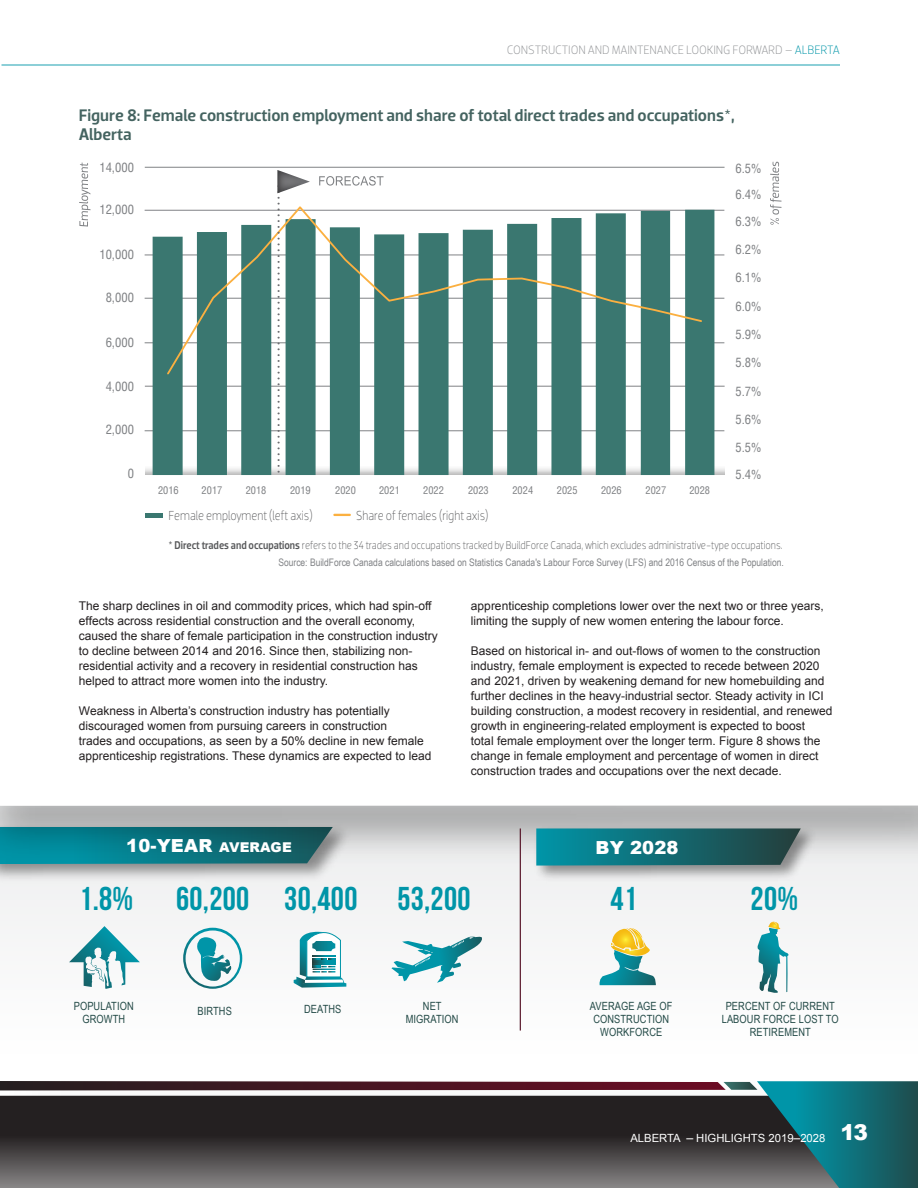
<style>
.page{position:relative;width:918px;height:1188px;background:#fff}
.page>*{position:absolute;margin:0;border:0;box-sizing:border-box;transform-origin:0 0}
.t1{font:33px "Bebas Neue";letter-spacing:.01em;color:#0095a8}
.t2{font:900 18px "Arial";letter-spacing:.01em;color:#fff}
.t3{font:500 16.95px/19.2px "Dobra";letter-spacing:-.005em;color:#446360}
.t4{font:300 13.35px "Dobra";letter-spacing:-.005em;color:#58595b;scale:.89 1}
.t5{font:condensed 12.6px/26.7px "Helvetica";color:#808285}
.t6{font:300 12.3px "Dobra";letter-spacing:-.01em;color:#919396}
.t7{font:12px/15px "Arial";color:#231f20}
.t8{font:300 11.4px "Dobra";letter-spacing:-.005em;color:#58595b;scale:.89 1}
.t9{font:11.25px/12.8px "Arial Narrow";letter-spacing:.01em;color:#224946;text-align:center}
.t10{font:11.25px "Arial";color:#fff}
.t11{font:10.35px "Arial Narrow";color:#808285}
.t12{font:condensed 10.35px "Helvetica";color:#808285}
.s1{color:#0095a8}
.s2{font-weight:500}
.s3{font-size:13.5px}
.s4{font-size:12.3px}
</style>
<div class="page">
<div style="left:0;top:778px;width:918px;height:319px;background:#fafafa"></div>
<img style="left:0;top:806px;width:918px;height:73px">
<svg style="left:157px;top:805px;width:761px;height:1px"></svg>
<div style="left:0;top:748px;width:918px;height:56px;background:#fff"></div>
<img style="left:531px;top:821px;width:292px;height:60px">
<svg style="left:536px;top:828px;width:265px;height:38px;background:#1c6f77"></svg>
<hr style="left:520px;top:828px;width:1px;height:203px;background:#fff">
<svg style="left:391px;top:936px;width:91px;height:47px"></svg>
<svg style="left:294px;top:931px;width:52px;height:57px"></svg>
<svg style="left:183px;top:928px;width:59px;height:61px"></svg>
<svg style="left:757px;top:921px;width:32px;height:72px"></svg>
<svg style="left:599px;top:928px;width:57px;height:57px"></svg>
<svg style="left:69px;top:926px;width:71px;height:63px"></svg>
<svg style="left:0;top:1081px;width:918px;height:107px;background:#444b4d"></svg>
<hr style="left:2px;top:64px;width:838px;height:2px;background:#0095a8">
<svg style="left:333px;top:514px;width:18px;height:2px"></svg>
<hr style="left:145px;top:513px;width:17px;height:4px;background:#3a7770">
<img style="left:145px;top:462px;width:580px;height:13px">
<hr style="left:145px;top:255px;width:579px;height:1px;background:#808285">
<hr style="left:145px;top:298px;width:579px;height:1px;background:#808285">
<hr style="left:145px;top:386px;width:580px;height:1px;background:#808285">
<hr style="left:145px;top:431px;width:579px;height:1px;background:#808285">
<hr style="left:145px;top:343px;width:579px;height:1px;background:#808285">
<hr style="left:145px;top:210px;width:579px;height:1px;background:#808285">
<hr style="left:145px;top:167px;width:580px;height:1px;background:#808285">
<svg style="left:153px;top:210px;width:561px;height:265px;fill:#3a7770"></svg>
<svg style="left:165px;top:209px;width:538px;height:167px"></svg>
<svg style="left:319px;top:176px;width:65px;height:10px"></svg>
<svg style="left:277px;top:170px;width:33px;height:303px"></svg>
<svg style="left:79px;top:163px;width:12px;height:64px"></svg>
<svg style="left:770px;top:162px;width:11px;height:63px"></svg>
<p class="t6" style="left:507px;top:42px;width:335px">CONSTRUCTION AND MAINTENANCE LOOKING FORWARD – <span class="s1">ALBERTA</span></p>
<h3 class="t3" style="left:79px;top:106px;width:658px">Figure 8: Female construction employment and share of total direct trades and occupations*,<br>Alberta</h3>
<p class="t5" style="left:99px;top:153px;width:36px">14,000</p>
<p class="t5" style="left:99px;top:196px;width:36px">12,000</p>
<p class="t5" style="left:99px;top:241px;width:36px">10,000</p>
<p class="t5" style="left:106px;top:284px;width:30px">8,000</p>
<p class="t5" style="left:106px;top:329px;width:30px">6,000</p>
<p class="t5" style="left:106px;top:372px;width:30px">4,000</p>
<p class="t5" style="left:106px;top:416px;width:30px">2,000</p>
<p class="t5" style="left:128px;top:460px;width:8px">0</p>
<p class="t5" style="left:736px;top:154px;width:28px">6.5%<br>6.4%</p>
<p class="t5" style="left:736px;top:208px;width:28px">6.3%</p>
<p class="t5" style="left:736px;top:236px;width:28px">6.2%</p>
<p class="t5" style="left:736px;top:264px;width:28px">6.1%</p>
<p class="t5" style="left:736px;top:292px;width:28px">6.0%</p>
<p class="t5" style="left:736px;top:321px;width:28px">5.9%</p>
<p class="t5" style="left:736px;top:349px;width:28px">5.8%</p>
<p class="t5" style="left:736px;top:378px;width:28px">5.7%</p>
<p class="t5" style="left:736px;top:405px;width:28px">5.6%</p>
<p class="t5" style="left:736px;top:434px;width:28px">5.5%</p>
<p class="t5" style="left:736px;top:461px;width:28px">5.4%</p>
<p class="t12" style="left:158px;top:484px;width:22px">2016</p>
<p class="t12" style="left:202px;top:484px;width:22px">2017</p>
<p class="t12" style="left:246px;top:484px;width:22px">2018</p>
<p class="t12" style="left:290px;top:484px;width:22px">2019</p>
<p class="t12" style="left:335px;top:484px;width:22px">2020</p>
<p class="t12" style="left:379px;top:484px;width:22px">2021</p>
<p class="t12" style="left:423px;top:484px;width:22px">2022</p>
<p class="t12" style="left:468px;top:484px;width:22px">2023</p>
<p class="t12" style="left:512px;top:484px;width:22px">2024</p>
<p class="t12" style="left:557px;top:484px;width:22px">2025</p>
<p class="t12" style="left:601px;top:484px;width:22px">2026</p>
<p class="t12" style="left:646px;top:484px;width:22px">2027</p>
<p class="t12" style="left:689px;top:484px;width:22px">2028</p>
<p class="t4" style="left:356px;top:507px;width:150px">Share of females (right axis)</p>
<p class="t4" style="left:169px;top:507px;width:164px">Female employment (left axis)</p>
<p class="t11" style="left:278px;top:555px;width:507px">Source: BuildForce Canada calculations based on Statistics Canada's Labour Force Survey (LFS) and 2016 Census of the Population.</p>
<p class="t8" style="left:169px;top:538px;width:692px"><span class="s2">* Direct trades and occupations</span> refers to the 34 trades and occupations tracked by BuildForce Canada, which excludes administrative-type occupations.</p>
<p class="t7" style="left:79px;top:599px;width:360px">The sharp declines in oil and commodity prices, which had spin-off effects across residential construction and the overall economy, caused the share of female participation in the construction industry to decline between 2014 and 2016. Since then, stabilizing non&shy;residential activity and a recovery in residential construction has helped to attract more women into the industry.</p>
<p class="t7" style="left:79px;top:704px;width:354px">Weakness in Alberta’s construction industry has potentially discouraged women from pursuing careers in construction<br>trades and occupations, as seen by a 50% decline in new female apprenticeship registrations. These dynamics are expected to lead</p>
<p class="t7" style="left:471px;top:599px;width:354px">apprenticeship completions lower over the next two or three years, limiting the supply of new women entering the labour force.</p>
<p class="t7" style="left:471px;top:644px;width:363px">Based on historical in- and out-flows of women to the construction industry, female employment is expected to recede between 2020 and 2021, driven by weakening demand for new homebuilding and further declines in the heavy-industrial sector. Steady activity in ICI building construction, a modest recovery in residential, and renewed growth in engineering-related employment is expected to boost<br>total female employment over the longer term. Figure 8 shows the change in female employment and percentage of women in direct construction trades and occupations over the next decade.</p>
<h2 class="t2" style="left:126px;top:833px;width:167px">10-YEAR <span class="s3">AVERAGE</span></h2>
<h2 class="t2" style="left:596px;top:835px;width:85px">BY 2028</h2>
<h1 class="t1" style="left:79px;top:880px;width:55px">1.8%</h1>
<h1 class="t1" style="left:176px;top:881px;width:296px">60,200 30,400 53,200</h1>
<h1 class="t1" style="left:611px;top:880px;width:28px">41</h1>
<h1 class="t1" style="left:751px;top:880px;width:49px">20%</h1>
<p class="t9" style="left:74px;top:999px;width:62px">POPULATION<br>GROWTH</p>
<p class="t9" style="left:198px;top:1004px;width:36px">BIRTHS</p>
<p class="t9" style="left:304px;top:1002px;width:39px">DEATHS</p>
<p class="t9" style="left:406px;top:999px;width:54px">NET<br>MIGRATION</p>
<p class="t9" style="left:590px;top:999px;width:84px">AVERAGE AGE OF<br>CONSTRUCTION<br>WORKFORCE</p>
<p class="t9" style="left:722px;top:999px;width:118px">PERCENT OF CURRENT<br>LABOUR FORCE LOST TO<br>RETIREMENT</p>
<p class="t10" style="left:630px;top:1130px;width:239px">ALBERTA <span class="s4">–</span> HIGHLIGHTS 2019<span class="s4">–</span>2028 <sup>13</sup></p>
</div>
